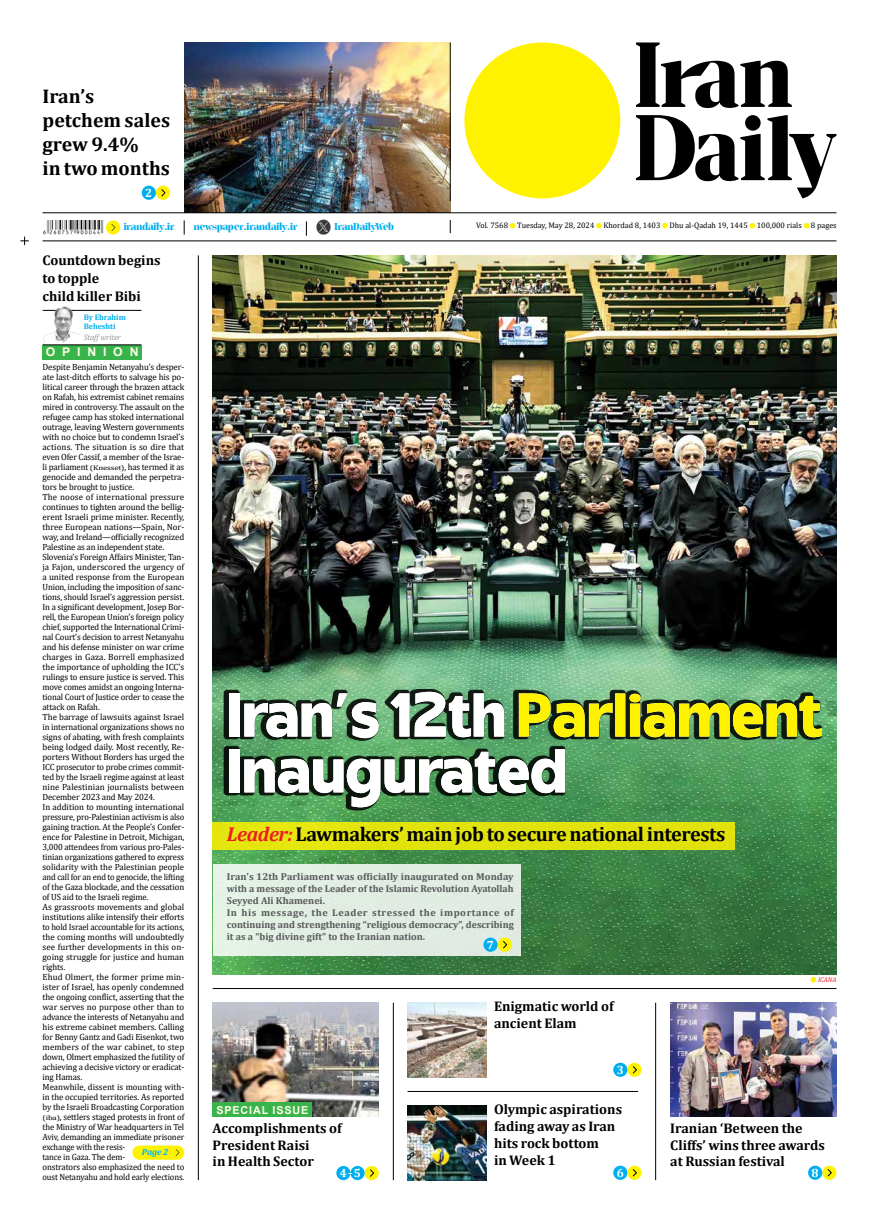
<style>
.page{position:relative;width:879px;height:1219px;background:#fff}
.page>*{position:absolute;margin:0;border:0;box-sizing:border-box;transform-origin:0 0}
.t1{font:800 61.7px/55.8px "Invisible";color:#fff}
.t2{font:700 20.2px "Cambria";letter-spacing:-.02em;color:#000}
.t3{font:700 19.8px/23.8px "Cambria";color:#000}
.t4{font:700 14px/16.8px "Cambria";color:#000}
.t5{font:700 12px "Cambria";color:#fff}
.t6{font:700 12px "Arial";letter-spacing:.555em;color:#fffde9}
.t7{font:700 11px "Arial";letter-spacing:.08em;color:#fffde9}
.t8{font:700 10px/12px "Cambria";color:#58595b}
.t9{font:700 10px "Jaymont PERSONAL";color:#00aeef}
.t10{font:9px/10px "Cambria";letter-spacing:-.015em;color:#000}
.t11{font:italic 700 9px "Cambria";color:#00aeef}
.t12{font:8px "Cambria";color:#000}
.t13{font:700 8px/9.6px "Cambria";letter-spacing:-.01em;color:#00aeef}
.t14{font:italic 8px "Cambria";letter-spacing:-.01em;color:#939598}
.t15{font:italic 7px "Cambria";color:#ed1d24}
.s1{font-size:6.8px}
.s2{color:#fff200}
.s3{font-style:italic;color:#ed1d24}
.s4{font-style:italic;font-size:9px}
</style>
<div class="page">
<img style="left:213px;top:255px;width:623px;height:719px">
<img style="left:184px;top:43px;width:266px;height:170px">
<svg style="left:510px;top:223px;width:5px;height:5px"></svg>
<svg style="left:596px;top:223px;width:6px;height:5px"></svg>
<svg style="left:662px;top:223px;width:6px;height:5px"></svg>
<svg style="left:749px;top:223px;width:6px;height:5px"></svg>
<svg style="left:803px;top:223px;width:6px;height:5px"></svg>
<hr style="left:43px;top:241px;width:793px;height:1px;background:#000">
<hr style="left:213px;top:988px;width:623px;height:1px;background:#000">
<hr style="left:198px;top:255px;width:1px;height:925px;background:#000">
<hr style="left:43px;top:213px;width:793px;height:1px;background:#000">
<hr style="left:450px;top:42px;width:1px;height:159px;background:#000">
<svg style="left:450px;top:220px;width:1px;height:13px"></svg>
<div style="left:464px;top:42px;width:156px;height:156px;background:#fff200;border-radius:50%"></div>
<svg style="left:636px;top:42px;width:200px;height:156px"></svg>
<svg style="left:184px;top:220px;width:1px;height:15px"></svg>
<div style="left:106px;top:220px;width:14px;height:15px;background:#fff200;border-radius:50%"></div>
<svg style="left:111px;top:224px;width:4px;height:7px"></svg>
<svg style="left:306px;top:221px;width:1px;height:15px"></svg>
<img style="left:316px;top:219px;width:15px;height:16px">
<img style="left:43px;top:220px;width:61px;height:15px">
<div style="left:156px;top:186px;width:14px;height:14px;background:#fff200;border-radius:50%"></div>
<svg style="left:161px;top:189px;width:5px;height:8px"></svg>
<div style="left:142px;top:186px;width:14px;height:14px;background:#00aeef;border-radius:50%"></div>
<div style="left:43px;top:345px;width:99px;height:14px;background:#39b44a"></div>
<svg style="left:810px;top:977px;width:6px;height:5px"></svg>
<hr style="left:407px;top:1091px;width:231px;height:1px;background:#000">
<hr style="left:393px;top:1003px;width:1px;height:177px;background:#000">
<hr style="left:655px;top:1003px;width:1px;height:177px;background:#000">
<img style="left:213px;top:1002px;width:166px;height:115px">
<img style="left:670px;top:1002px;width:166px;height:115px">
<img style="left:407px;top:1002px;width:79px;height:75px">
<div style="left:627px;top:1063px;width:14px;height:14px;background:#fff200;border-radius:50%"></div>
<svg style="left:632px;top:1066px;width:5px;height:8px"></svg>
<div style="left:613px;top:1063px;width:14px;height:14px;background:#00aeef;border-radius:50%"></div>
<img style="left:407px;top:1105px;width:79px;height:75px">
<div style="left:627px;top:1166px;width:14px;height:14px;background:#fff200;border-radius:50%"></div>
<svg style="left:632px;top:1169px;width:5px;height:8px"></svg>
<div style="left:613px;top:1166px;width:14px;height:14px;background:#00aeef;border-radius:50%"></div>
<div style="left:822px;top:1166px;width:14px;height:14px;background:#fff200;border-radius:50%"></div>
<svg style="left:827px;top:1169px;width:5px;height:8px"></svg>
<div style="left:808px;top:1166px;width:14px;height:14px;background:#00aeef;border-radius:50%"></div>
<hr style="left:43px;top:310px;width:98px;height:1px;background:#000">
<img style="left:43px;top:306px;width:38px;height:39px">
<hr style="left:43px;top:345px;width:98px;height:1px;background:#000">
<div style="left:132px;top:1145px;width:52px;height:15px;background:#fff200;border-radius:7px"></div>
<div style="left:365px;top:1166px;width:14px;height:14px;background:#fff200;border-radius:50%"></div>
<svg style="left:370px;top:1169px;width:4px;height:8px"></svg>
<div style="left:350px;top:1166px;width:15px;height:14px;background:#00aeef;border-radius:50%"></div>
<div style="left:336px;top:1166px;width:14px;height:14px;background:#00aeef;border-radius:50%"></div>
<div style="left:213px;top:1103px;width:99px;height:14px;background:#39b44a"></div>
<div style="left:213px;top:864px;width:307px;height:91px;background:#e1ece3"></div>
<div style="left:213px;top:822px;width:522px;height:28px;background:#e2e20b"></div>
<div style="left:497px;top:938px;width:15px;height:14px;background:#fff200;border-radius:50%"></div>
<svg style="left:503px;top:941px;width:4px;height:8px"></svg>
<div style="left:483px;top:938px;width:14px;height:14px;background:#00aeef;border-radius:50%"></div>
<div style="left:224px;top:689px;width:598px;height:121px;background:#000;opacity:.9"></div>
<svg style="left:20px;top:237px;width:9px;height:8px"></svg>
<h3 class="t3" style="left:43px;top:86px;width:129px">Iran’s petchem sales grew 9.4%<br>in two months</h3>
<h3 class="t5" style="left:145px;top:188px;width:9px">2</h3>
<p class="t9" style="left:124px;top:223px;width:52px">irandaily.ir</p>
<p class="t9" style="left:194px;top:223px;width:105px">newspaper.irandaily.ir</p>
<p class="t9" style="left:334px;top:223px;width:61px">IranDailyWeb</p>
<h3 class="t4" style="left:43px;top:252px;width:120px;line-height:18px">Countdown begins to topple<br>child killer Bibi</h3>
<p class="t13" style="left:84px;top:313px;width:44px">By Ebrahim<br>Beheshti</p>
<p class="t14" style="left:84px;top:335px;width:39px">Staff writer</p>
<h3 class="t6" style="left:46px;top:345px;width:94px">OPINION</h3>
<p class="t12" style="left:476px;top:223px;width:362px">Vol. 7568 Tuesday, May 28, 2024 Khordad 8, 1403 Dhu al-Qadah 19, 1445 100,000 rials 8 pages</p>
<p class="t10" style="left:43px;top:363px;width:143px">Despite Benjamin Netanyahu’s desper&shy;ate last-ditch efforts to salvage his po&shy;litical career through the brazen attack on Rafah, his extremist cabinet remains mired in controversy. The assault on the refugee camp has stoked international outrage, leaving Western governments with no choice but to condemn Israel’s actions. The situation is so dire that even Ofer Cassif, a member of the Israe&shy;li parliament <span class="s1">(Knesset)</span>, has termed it as genocide and demanded the perpetra&shy;tors be brought to justice.<br>The noose of international pressure continues to tighten around the bellig&shy;erent Israeli prime minister. Recently, three European nations—Spain, Nor&shy;way, and Ireland—officially recognized Palestine as an independent state.<br>Slovenia’s Foreign Affairs Minister, Tan&shy;ja Fajon, underscored the urgency of a united response from the European Union, including the imposition of sanc&shy;tions, should Israel’s aggression persist.<br>In a significant development, Josep Bor&shy;rell, the European Union’s foreign policy chief, supported the International Crimi&shy;nal Court’s decision to arrest Netanyahu and his defense minister on war crime charges in Gaza. Borrell emphasized the importance of upholding the ICC’s rulings to ensure justice is served. This move comes amidst an ongoing Interna&shy;tional Court of Justice order to cease the attack on Rafah.<br>The barrage of lawsuits against Israel in international organizations shows no signs of abating, with fresh complaints being lodged daily. Most recently, Re&shy;porters Without Borders has urged the ICC prosecutor to probe crimes commit&shy;ted by the Israeli regime against at least nine Palestinian journalists between December 2023 and May 2024.<br>In addition to mounting international pressure, pro-Palestinian activism is also gaining traction. At the People’s Confer&shy;ence for Palestine in Detroit, Michigan, 3,000 attendees from various pro-Pales&shy;tinian organizations gathered to express solidarity with the Palestinian people and call for an end to genocide, the lifting of the Gaza blockade, and the cessation of US aid to the Israeli regime.<br>As grassroots movements and global institutions alike intensify their efforts to hold Israel accountable for its actions, the coming months will undoubtedly see further developments in this on&shy;going struggle for justice and human rights.<br>Ehud Olmert, the former prime min&shy;ister of Israel, has openly condemned the ongoing conflict, asserting that the war serves no purpose other than to advance the interests of Netanyahu and his extreme cabinet members. Calling for Benny Gantz and Gadi Eisenkot, two members of the war cabinet, to step down, Olmert emphasized the futility of achieving a decisive victory or eradicat&shy;ing Hamas.<br>Meanwhile, dissent is mounting with&shy;in the occupied territories. As reported by the Israeli Broadcasting Corporation <span class="s1">(iba)</span>, settlers staged protests in front of the Ministry of War headquarters in Tel Aviv, demanding an immediate prisoner exchange with the resis-<br>tance in Gaza. The dem-<br>onstrators also emphasized the need to oust Netanyahu and hold early elections.</p>
<p class="t11" style="left:142px;top:1149px;width:28px">Page 2</p>
<h1 class="t1" style="left:227px;top:694px;width:597px">Iran’s 12th <span class="s2">Parliament<br></span>Inaugurated</h1>
<h2 class="t2" style="left:227px;top:827px;width:500px"><span class="s3">Leader:</span> Lawmakers’ main job to secure national interests</h2>
<p class="t8" style="left:227px;top:871px;width:288px">Iran’s 12th Parliament was officially inaugurated on Monday with a message of the Leader of the Islamic Revolution Ayatollah Seyyed Ali Khamenei.<br>In his message, the Leader stressed the importance of continuing and strengthening “religious democracy”, describing it as a “big divine gift” to the Iranian nation.</p>
<h3 class="t5" style="left:487px;top:940px;width:9px">7</h3>
<h3 class="t4" style="left:494px;top:999px;width:121px">Enigmatic world of ancient Elam</h3>
<p class="t15" style="left:818px;top:977px;width:20px">ICANA</p>
<h3 class="t5" style="left:617px;top:1065px;width:9px">3</h3>
<h3 class="t4" style="left:494px;top:1102px;width:130px">Olympic aspirations fading away as Iran hits rock bottom<br>in Week 1</h3>
<h3 class="t5" style="left:617px;top:1168px;width:9px">6</h3>
<h3 class="t5" style="left:811px;top:1168px;width:9px">8</h3>
<p class="t7" style="left:216px;top:1104px;width:93px">SPECIAL ISSUE</p>
<h3 class="t4" style="left:213px;top:1121px;width:131px">Accomplishments of<br>President Raisi<br>in Health Sector</h3>
<h3 class="t4" style="left:670px;top:1121px;width:156px">Iranian ‘Between the<br>Cliffs’ wins three awards at Russian festival</h3>
<h3 class="t5" style="left:340px;top:1168px;width:23px">4<span class="s4">–</span>5</h3>
</div>
